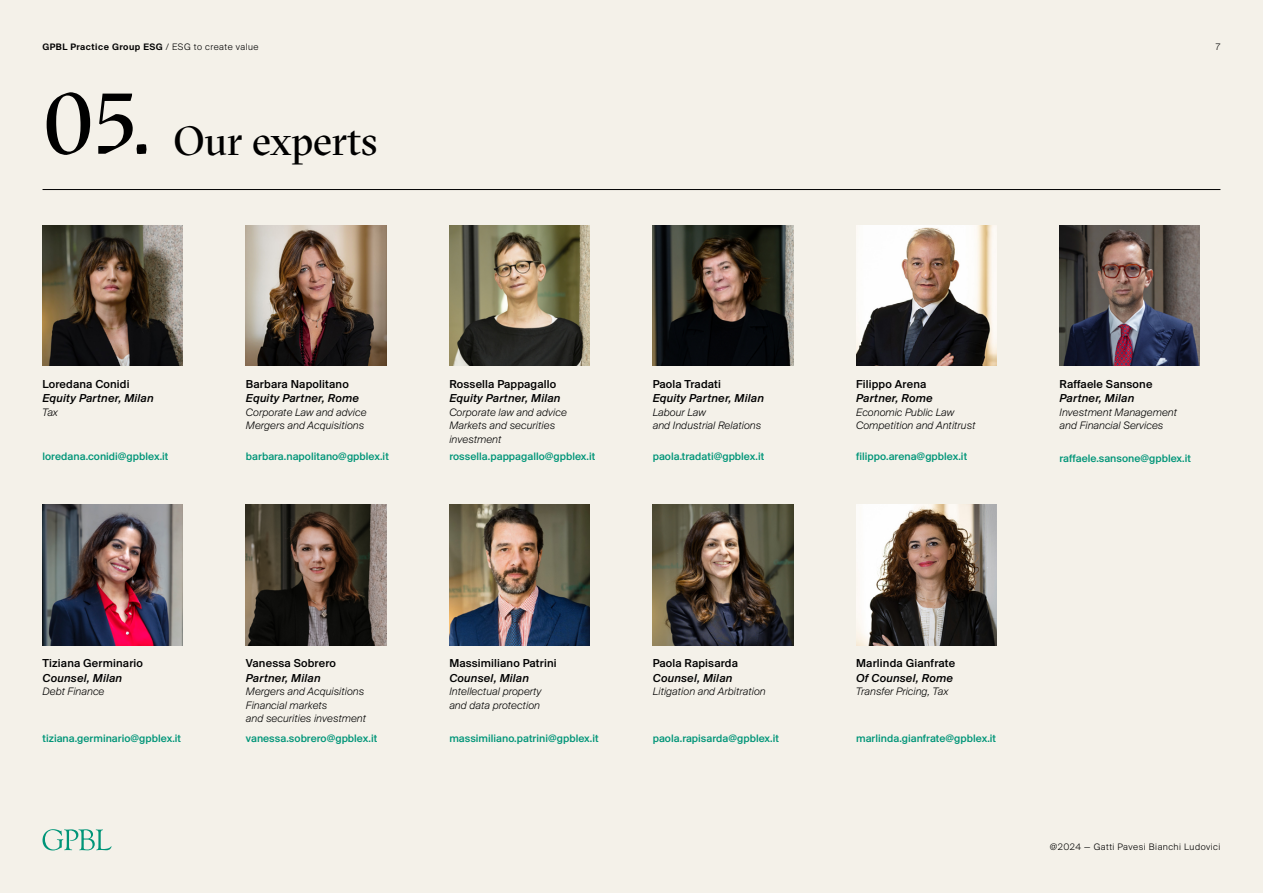
<style>
.page{position:relative;width:1263px;height:893px;background:#f4f1e9}
.page>*{position:absolute;margin:0;border:0;box-sizing:border-box;transform-origin:0 0}
.t1{font:40.5px "GT Sectra Fine";letter-spacing:-.005em;color:#000}
.t2{font:500 12px "Suisse BP Intl";letter-spacing:.015em;color:#000}
.t3{font:italic 500 12px "Suisse BP Intl";letter-spacing:.015em;color:#000}
.t4{font:italic 300 11.25px/13.5px "Suisse BP Intl";letter-spacing:.005em;color:#000}
.t5{font:500 11.25px "Suisse BP Intl";letter-spacing:.005em;color:#009578}
.t6{font:9.75px "Suisse BP Intl Antique";letter-spacing:.05em;color:#000}
.t7{font:300 9.75px "Suisse BP Intl";letter-spacing:.05em;color:#000}
.s1{font-family:"Suisse BP Intl";font-weight:300}
.s2{font-size:85.8px}
</style>
<div class="page">
<svg style="left:43px;top:829px;width:68px;height:21px"></svg>
<hr style="left:43px;top:189px;width:1177px;height:1px;background:#000">
<img style="left:43px;top:225px;width:140px;height:141px">
<img style="left:246px;top:225px;width:140px;height:141px">
<img style="left:449px;top:225px;width:141px;height:141px">
<img style="left:653px;top:225px;width:140px;height:141px">
<img style="left:856px;top:225px;width:140px;height:141px">
<img style="left:1059px;top:225px;width:141px;height:141px">
<img style="left:43px;top:505px;width:140px;height:140px">
<img style="left:246px;top:505px;width:140px;height:140px">
<img style="left:449px;top:505px;width:141px;height:140px">
<img style="left:653px;top:505px;width:140px;height:140px">
<img style="left:856px;top:505px;width:140px;height:140px">
<p class="t6" style="left:43px;top:41px;width:218px">GPBL Practice Group ESG <span class="s1">/ ESG to create value</span></p>
<h1 class="t1" style="left:43px;top:115px;width:336px"><span class="s2">05.</span> Our experts</h1>
<p class="t7" style="left:1216px;top:41px;width:6px">7</p>
<p class="t2" style="left:43px;top:377px;width:89px">Loredana Conidi</p>
<p class="t3" style="left:43px;top:391px;width:113px">Equity Partner, Milan</p>
<p class="t4" style="left:43px;top:405px;width:17px">Tax</p>
<p class="t2" style="left:246px;top:377px;width:104px">Barbara Napolitano</p>
<p class="t3" style="left:246px;top:391px;width:115px">Equity Partner, Rome</p>
<p class="t4" style="left:246px;top:405px;width:122px">Corporate Law and advice<br>Mergers and Acquisitions</p>
<p class="t2" style="left:449px;top:377px;width:108px">Rossella Pappagallo</p>
<p class="t3" style="left:449px;top:391px;width:113px">Equity Partner, Milan</p>
<p class="t4" style="left:449px;top:405px;width:119px">Corporate law and advice<br>Markets and securities investment</p>
<p class="t2" style="left:653px;top:377px;width:70px">Paola Tradati</p>
<p class="t3" style="left:653px;top:391px;width:113px">Equity Partner, Milan</p>
<p class="t4" style="left:653px;top:405px;width:110px">Labour Law<br>and Industrial Relations</p>
<p class="t2" style="left:856px;top:377px;width:72px">Filippo Arena</p>
<p class="t3" style="left:856px;top:391px;width:78px">Partner, Rome</p>
<p class="t4" style="left:856px;top:405px;width:121px">Economic Public Law<br>Competition and Antitrust</p>
<p class="t2" style="left:1059px;top:377px;width:94px">Raffaele Sansone</p>
<p class="t3" style="left:1059px;top:391px;width:76px">Partner, Milan</p>
<p class="t4" style="left:1059px;top:405px;width:119px">Investment Management and Financial Services</p>
<p class="t5" style="left:43px;top:449px;width:127px">loredana.conidi@gpblex.it</p>
<p class="t5" style="left:246px;top:449px;width:144px">barbara.napolitano@gpblex.it</p>
<p class="t5" style="left:449px;top:449px;width:148px">rossella.pappagallo@gpblex.it</p>
<p class="t5" style="left:653px;top:449px;width:113px">paola.tradati@gpblex.it</p>
<p class="t5" style="left:856px;top:449px;width:113px">filippo.arena@gpblex.it</p>
<p class="t5" style="left:1059px;top:452px;width:133px">raffaele.sansone@gpblex.it</p>
<p class="t2" style="left:43px;top:656px;width:102px">Tiziana Germinario</p>
<p class="t3" style="left:43px;top:671px;width:81px">Counsel, Milan</p>
<p class="t4" style="left:43px;top:684px;width:63px">Debt Finance</p>
<p class="t2" style="left:246px;top:656px;width:92px">Vanessa Sobrero</p>
<p class="t3" style="left:246px;top:671px;width:76px">Partner, Milan</p>
<p class="t4" style="left:246px;top:684px;width:122px">Mergers and Acquisitions<br>Financial markets<br>and securities investment</p>
<p class="t2" style="left:449px;top:656px;width:109px">Massimiliano Patrini</p>
<p class="t3" style="left:449px;top:671px;width:81px">Counsel, Milan</p>
<p class="t4" style="left:449px;top:684px;width:94px">Intellectual property and data protection</p>
<p class="t2" style="left:653px;top:656px;width:87px">Paola Rapisarda</p>
<p class="t3" style="left:653px;top:671px;width:81px">Counsel, Milan</p>
<p class="t4" style="left:653px;top:684px;width:114px">Litigation and Arbitration</p>
<p class="t2" style="left:856px;top:656px;width:101px">Marlinda Gianfrate</p>
<p class="t3" style="left:856px;top:671px;width:99px">Of Counsel, Rome</p>
<p class="t4" style="left:856px;top:684px;width:94px">Transfer Pricing, Tax</p>
<p class="t5" style="left:43px;top:731px;width:140px">tiziana.germinario@gpblex.it</p>
<p class="t5" style="left:246px;top:731px;width:133px">vanessa.sobrero@gpblex.it</p>
<p class="t5" style="left:449px;top:731px;width:151px">massimiliano.patrini@gpblex.it</p>
<p class="t5" style="left:653px;top:731px;width:128px">paola.rapisarda@gpblex.it</p>
<p class="t5" style="left:856px;top:731px;width:141px">marlinda.gianfrate@gpblex.it</p>
<p class="t7" style="left:1050px;top:841px;width:172px">@2024 — Gatti Pavesi Bianchi Ludovici</p>
</div>
